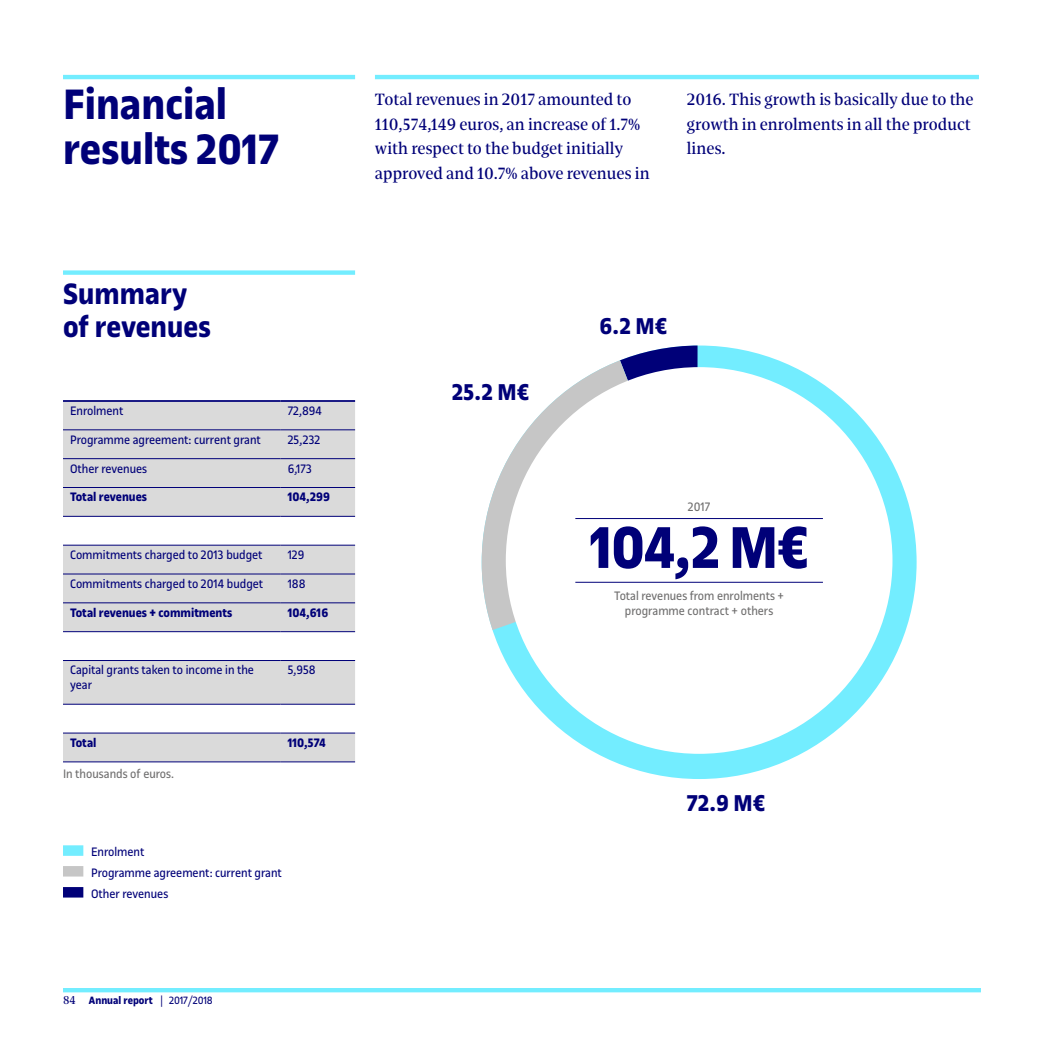
<style>
.page{position:relative;width:1042px;height:1042px;background:#fff}
.page>*{position:absolute;margin:0;border:0;box-sizing:border-box;transform-origin:0 0}
.t1{font:700 63px "UOC Sans";color:#000078}
.t2{font:700 45.5px/45.5px "UOC Sans";color:#000078}
.t3{font:700 31.5px/33.2px "UOC Sans";color:#000078}
.t4{font:700 24.5px "UOC Sans";color:#000078}
.t5{font:17.5px/24.5px "UOC Serif";color:#000078}
.t6{font:13.12px/21px "UOC Sans";color:#000078}
.t7{font:13.12px/14.9px "UOC Sans";color:#706f6f;text-align:center}
.t8{font:700 13.12px "UOC Sans";color:#000078}
.t9{font:700 11.38px "UOC Sans";color:#000078}
.s1{font-family:"UOC Serif";font-weight:400;font-size:12.25px}
.s2{font-weight:400}
</style>
<div class="page">
<hr style="left:63px;top:988px;width:918px;height:4px;background:#73edff">
<hr style="left:63px;top:75px;width:292px;height:4px;background:#73edff">
<hr style="left:375px;top:75px;width:604px;height:4px;background:#73edff">
<div style="left:63px;top:270px;width:292px;height:5px;background:#73edff"></div>
<svg style="left:63px;top:402px;width:292px;height:359px;fill:#dadada"></svg>
<hr style="left:63px;top:429px;width:218px;height:1px;background:#000078">
<hr style="left:281px;top:429px;width:74px;height:1px;background:#000078">
<hr style="left:63px;top:458px;width:218px;height:1px;background:#000078">
<hr style="left:281px;top:458px;width:74px;height:1px;background:#000078">
<hr style="left:63px;top:487px;width:218px;height:1px;background:#000078">
<hr style="left:281px;top:487px;width:74px;height:1px;background:#000078">
<hr style="left:63px;top:516px;width:218px;height:1px;background:#000078">
<hr style="left:281px;top:516px;width:74px;height:1px;background:#000078">
<hr style="left:63px;top:574px;width:218px;height:1px;background:#000078">
<hr style="left:281px;top:574px;width:74px;height:1px;background:#000078">
<hr style="left:63px;top:602px;width:218px;height:1px;background:#000078">
<hr style="left:281px;top:602px;width:74px;height:1px;background:#000078">
<hr style="left:63px;top:631px;width:218px;height:1px;background:#000078">
<hr style="left:281px;top:631px;width:74px;height:1px;background:#000078">
<hr style="left:63px;top:704px;width:218px;height:1px;background:#000078">
<hr style="left:281px;top:704px;width:74px;height:1px;background:#000078">
<hr style="left:63px;top:733px;width:218px;height:1px;background:#000078">
<hr style="left:281px;top:733px;width:74px;height:1px;background:#000078">
<hr style="left:63px;top:761px;width:218px;height:1px;background:#000078">
<hr style="left:281px;top:761px;width:74px;height:1px;background:#000078">
<hr style="left:63px;top:400px;width:218px;height:2px;background:#000078">
<hr style="left:281px;top:400px;width:74px;height:2px;background:#000078">
<hr style="left:63px;top:545px;width:218px;height:1px;background:#000078">
<hr style="left:281px;top:545px;width:74px;height:1px;background:#000078">
<hr style="left:63px;top:660px;width:218px;height:1px;background:#000078">
<hr style="left:281px;top:660px;width:74px;height:1px;background:#000078">
<div style="left:482px;top:345px;width:434px;height:434px;background:#73edff;border-radius:50%"></div>
<svg style="left:482px;top:345px;width:215px;height:340px"></svg>
<div style="left:506px;top:367px;width:386px;height:387px;background:#fff;border-radius:50%"></div>
<hr style="left:575px;top:582px;width:248px;height:1px;background:#000078">
<hr style="left:575px;top:518px;width:248px;height:1px;background:#000078">
<div style="left:63px;top:845px;width:20px;height:11px;background:#73edff"></div>
<div style="left:63px;top:866px;width:20px;height:10px;background:#c6c6c6"></div>
<div style="left:63px;top:887px;width:20px;height:10px;background:#000078"></div>
<h2 class="t2" style="left:63px;top:81px;width:218px">Financial results 2017</h2>
<h3 class="t3" style="left:63px;top:277px;width:149px">Summary of revenues</h3>
<p class="t6" style="left:70px;top:400px;width:55px">Enrolment</p>
<p class="t6" style="left:288px;top:400px;width:36px">72,894</p>
<p class="t6" style="left:70px;top:429px;width:192px">Programme agreement: current grant</p>
<p class="t6" style="left:288px;top:429px;width:34px">25,232</p>
<p class="t6" style="left:70px;top:458px;width:79px">Other revenues</p>
<p class="t6" style="left:288px;top:458px;width:26px">6,173</p>
<p class="t8" style="left:70px;top:490px;width:79px">Total revenues</p>
<p class="t8" style="left:288px;top:490px;width:44px">104,299</p>
<p class="t6" style="left:70px;top:544px;width:194px">Commitments charged to 2013 budget</p>
<p class="t6" style="left:288px;top:544px;width:18px">129</p>
<p class="t6" style="left:70px;top:573px;width:195px">Commitments charged to 2014 budget</p>
<p class="t6" style="left:288px;top:573px;width:19px">188</p>
<p class="t8" style="left:70px;top:605px;width:164px">Total revenues + commitments</p>
<p class="t8" style="left:288px;top:605px;width:42px">104,616</p>
<p class="t6" style="left:70px;top:663px;width:185px;line-height:14.9px">Capital grants taken to income in the year</p>
<p class="t6" style="left:288px;top:660px;width:30px">5,958</p>
<p class="t8" style="left:70px;top:735px;width:28px">Total</p>
<p class="t8" style="left:288px;top:735px;width:40px">110,574</p>
<p class="t7" style="left:63px;top:767px;width:113px">In thousands of euros.</p>
<p class="t6" style="left:91px;top:841px;width:192px">Enrolment<br>Programme agreement: current grant<br>Other revenues</p>
<p class="t9" style="left:63px;top:994px;width:151px"><span class="s1">84</span> Annual report <span class="s2">| 2017/2018</span></p>
<h3 class="t5" style="left:375px;top:87px;width:276px">Total revenues in 2017 amounted to 110,574,149 euros, an increase of 1.7% with respect to the budget initially approved and 10.7% above revenues in</h3>
<h3 class="t5" style="left:687px;top:87px;width:288px">2016. This growth is basically due to the growth in enrolments in all the product lines.</h3>
<h3 class="t4" style="left:452px;top:378px;width:78px">25.2 M€</h3>
<h3 class="t4" style="left:599px;top:312px;width:69px">6.2 M€</h3>
<p class="t7" style="left:688px;top:499px;width:24px">2017</p>
<h1 class="t1" style="left:590px;top:512px;width:220px">104,2 M€</h1>
<p class="t7" style="left:614px;top:588px;width:171px">Total revenues from enrolments + programme contract + others</p>
<h3 class="t4" style="left:687px;top:789px;width:80px">72.9 M€</h3>
</div>
